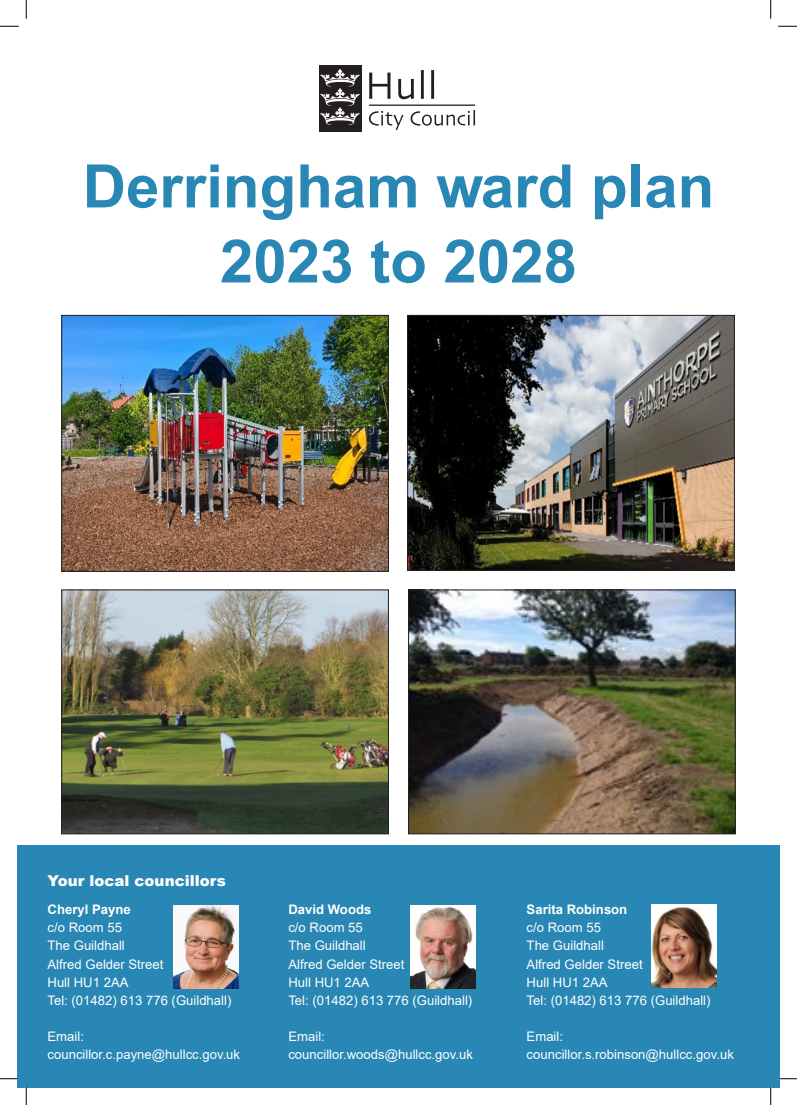
<style>
.page{position:relative;width:797px;height:1105px;background:#fff}
.page>*{position:absolute;margin:0;border:0;box-sizing:border-box;transform-origin:0 0}
.t1{font:700 60px/75px "Arial";color:#2887b4;text-align:center}
.t2{font:900 15px "Arial";color:#fff}
.t3{font:13.12px "Arial";color:#fff}
.t4{font:700 13.12px "Arial";color:#fff}
</style>
<div class="page">
<svg style="left:369px;top:73px;width:21px;height:26px"></svg>
<svg style="left:398px;top:79px;width:16px;height:20px"></svg>
<svg style="left:421px;top:70px;width:3px;height:29px"></svg>
<svg style="left:431px;top:70px;width:3px;height:29px"></svg>
<hr style="left:369px;top:105px;width:106px;height:1px;background:#231f20">
<div style="left:319px;top:65px;width:42px;height:66px;background:#231f20"></div>
<svg style="left:320px;top:69px;width:40px;height:57px"></svg>
<hr style="left:331px;top:103px;width:17px;height:4px;background:#231f20">
<svg style="left:369px;top:111px;width:34px;height:19px"></svg>
<svg style="left:410px;top:110px;width:65px;height:16px"></svg>
<img style="left:63px;top:317px;width:324px;height:253px">
<div style="left:61px;top:315px;width:328px;height:257px;border:1px solid #231f20"></div>
<img style="left:409px;top:317px;width:323px;height:252px">
<div style="left:407px;top:315px;width:327px;height:256px;border:1px solid #231f20"></div>
<img style="left:410px;top:592px;width:323px;height:240px">
<div style="left:408px;top:590px;width:327px;height:244px;border:1px solid #231f20"></div>
<img style="left:63px;top:592px;width:324px;height:240px">
<div style="left:61px;top:590px;width:328px;height:244px;border:1px solid #231f20"></div>
<div style="left:17px;top:845px;width:762px;height:242px;background:#2887b4"></div>
<img style="left:174px;top:905px;width:64px;height:83px">
<img style="left:410px;top:905px;width:65px;height:83px">
<img style="left:651px;top:905px;width:65px;height:82px">
<svg style="left:0;top:25px;width:19px;height:2px"></svg>
<svg style="left:778px;top:25px;width:19px;height:2px"></svg>
<svg style="left:0;top:1078px;width:19px;height:1px"></svg>
<svg style="left:778px;top:1078px;width:19px;height:1px"></svg>
<svg style="left:25px;top:0;width:2px;height:19px"></svg>
<svg style="left:25px;top:1086px;width:2px;height:19px"></svg>
<svg style="left:770px;top:0;width:1px;height:19px"></svg>
<svg style="left:770px;top:1086px;width:1px;height:19px"></svg>
<p class="t1" style="left:83px;top:150px;width:633px">Derringham ward plan<br>2023 to 2028</p>
<p class="t2" style="left:48px;top:869px;width:180px">Your local councillors</p>
<p class="t4" style="left:48px;top:900px;width:85px">Cheryl Payne</p>
<p class="t3" style="left:48px;top:919px;width:76px">c/o Room 55</p>
<p class="t3" style="left:48px;top:937px;width:79px">The Guildhall</p>
<p class="t3" style="left:48px;top:955px;width:117px">Alfred Gelder Street</p>
<p class="t3" style="left:48px;top:973px;width:82px">Hull HU1 2AA</p>
<p class="t3" style="left:48px;top:991px;width:185px">Tel: (01482) 613 776 (Guildhall)</p>
<p class="t3" style="left:48px;top:1027px;width:38px">Email:</p>
<p class="t3" style="left:48px;top:1045px;width:194px">councillor.c.payne@hullcc.gov.uk</p>
<p class="t4" style="left:288px;top:900px;width:84px">David Woods</p>
<p class="t3" style="left:288px;top:919px;width:76px">c/o Room 55</p>
<p class="t3" style="left:288px;top:937px;width:79px">The Guildhall</p>
<p class="t3" style="left:288px;top:955px;width:117px">Alfred Gelder Street</p>
<p class="t3" style="left:288px;top:973px;width:82px">Hull HU1 2AA</p>
<p class="t3" style="left:288px;top:991px;width:185px">Tel: (01482) 613 776 (Guildhall)</p>
<p class="t3" style="left:288px;top:1027px;width:38px">Email:</p>
<p class="t3" style="left:288px;top:1045px;width:186px">councillor.woods@hullcc.gov.uk</p>
<p class="t4" style="left:526px;top:900px;width:102px">Sarita Robinson</p>
<p class="t3" style="left:526px;top:919px;width:76px">c/o Room 55</p>
<p class="t3" style="left:526px;top:937px;width:79px">The Guildhall</p>
<p class="t3" style="left:526px;top:955px;width:117px">Alfred Gelder Street</p>
<p class="t3" style="left:526px;top:973px;width:82px">Hull HU1 2AA</p>
<p class="t3" style="left:526px;top:991px;width:185px">Tel: (01482) 613 776 (Guildhall)</p>
<p class="t3" style="left:526px;top:1027px;width:38px">Email:</p>
<p class="t3" style="left:526px;top:1045px;width:209px">councillor.s.robinson@hullcc.gov.uk</p>
</div>
